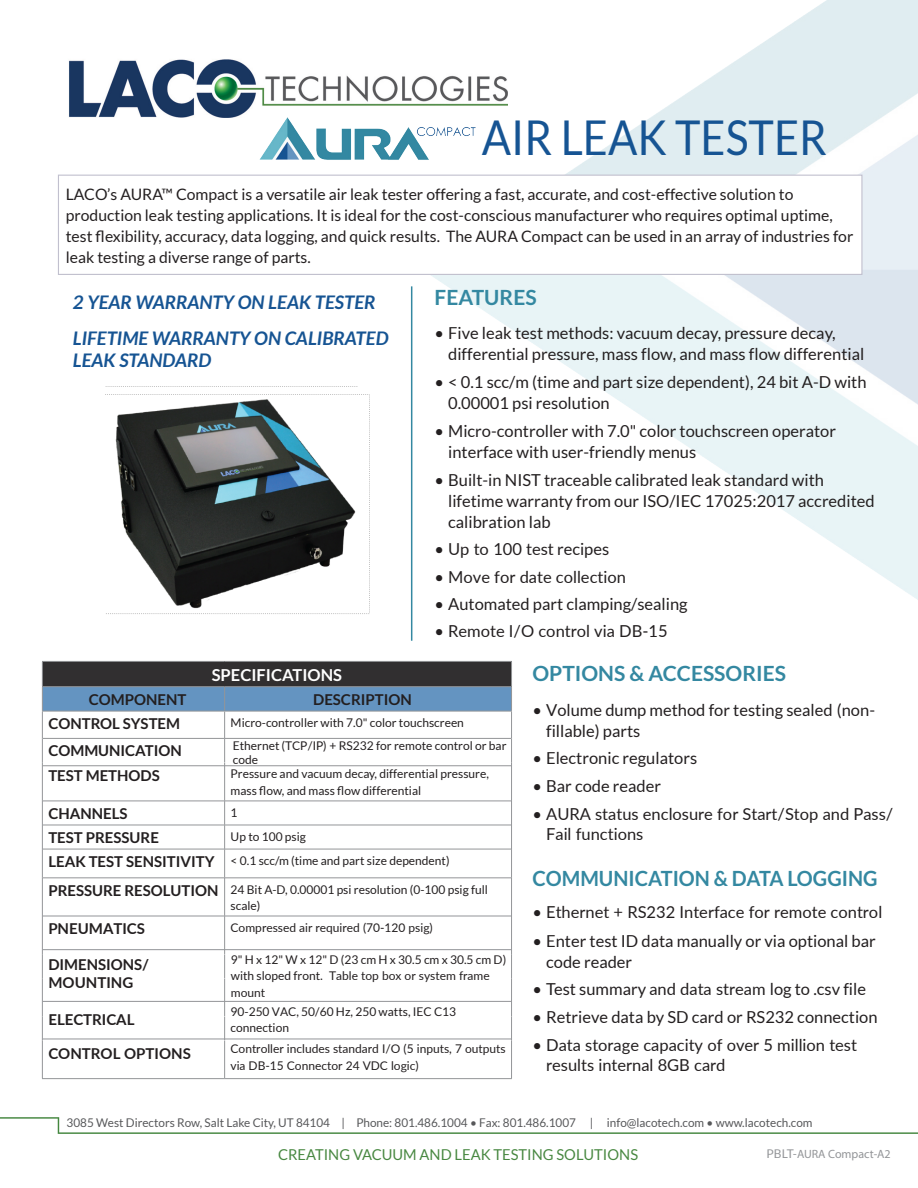
<style>
.page{position:relative;width:918px;height:1188px;background:#fff}
.page>*{position:absolute;margin:0;border:0;box-sizing:border-box;transform-origin:0 0}
.t1{font:48px "Lato";color:#165493;scale:.9 1}
.Heading_1{font:700 21px "Lato";color:#3488a1}
.Heading_1-2{font:700 21px "Lato";color:#3488a1;scale:.95 1}
.Heading_1-3{font:italic 700 18.75px/22.5px "Lato";color:#165493}
.t2{font:16.5px/21px "Lato";color:#231f20}
.Table_Header{font:700 16.5px "Lato";color:#fff}
.Body{font:15.75px/21px "Lato";color:#231f20}
.Table_Header_-_Blue{font:700 15px/18px "Lato";color:#231f20}
.t3{font:15px "Lato";color:#488841}
.Table_Subhead{font:700 15px "Lato";color:#231f20}
.Table_Body{font:12px/16.5px "Lato";color:#231f20}
.t4{font:12px "Lato";color:#57585a}
.doc_control{font:12px "Myriad Pro";color:#939598}
.s1{font-family:"Lato"}
</style>
<div class="page">
<img style="left:69px;top:59px;width:345px;height:59px">
<img style="left:414px;top:0;width:504px;height:600px">
<div style="left:58px;top:175px;width:804px;height:99px;background:#fff"></div>
<div style="left:58px;top:175px;width:804px;height:100px;border:1px solid #c1c0ce"></div>
<hr style="left:42px;top:661px;width:183px;height:1px;background:#939598">
<hr style="left:225px;top:661px;width:287px;height:1px;background:#939598">
<hr style="left:42px;top:763px;width:1px;height:38px;background:#939598">
<hr style="left:511px;top:763px;width:1px;height:38px;background:#939598">
<svg style="left:42px;top:801px;width:1px;height:77px"></svg>
<svg style="left:511px;top:801px;width:1px;height:77px"></svg>
<hr style="left:42px;top:878px;width:1px;height:38px;background:#939598">
<hr style="left:511px;top:878px;width:1px;height:38px;background:#939598">
<hr style="left:42px;top:916px;width:1px;height:38px;background:#939598">
<hr style="left:511px;top:916px;width:1px;height:38px;background:#939598">
<svg style="left:42px;top:954px;width:1px;height:24px"></svg>
<svg style="left:511px;top:954px;width:1px;height:24px"></svg>
<hr style="left:42px;top:978px;width:1px;height:38px;background:#939598">
<hr style="left:511px;top:978px;width:1px;height:38px;background:#939598">
<svg style="left:42px;top:1016px;width:1px;height:24px"></svg>
<svg style="left:511px;top:1016px;width:1px;height:24px"></svg>
<hr style="left:42px;top:1040px;width:1px;height:38px;background:#939598">
<hr style="left:511px;top:1040px;width:1px;height:38px;background:#939598">
<hr style="left:43px;top:766px;width:182px;height:1px;background:#939598">
<hr style="left:225px;top:766px;width:286px;height:1px;background:#939598">
<hr style="left:224px;top:763px;width:1px;height:38px;background:#939598">
<hr style="left:43px;top:801px;width:182px;height:1px;background:#939598">
<hr style="left:225px;top:801px;width:286px;height:1px;background:#939598">
<hr style="left:43px;top:825px;width:182px;height:1px;background:#939598">
<hr style="left:225px;top:825px;width:286px;height:1px;background:#939598">
<hr style="left:43px;top:849px;width:182px;height:1px;background:#939598">
<hr style="left:225px;top:849px;width:286px;height:1px;background:#939598">
<svg style="left:224px;top:801px;width:1px;height:77px"></svg>
<hr style="left:43px;top:878px;width:182px;height:1px;background:#939598">
<hr style="left:225px;top:878px;width:286px;height:1px;background:#939598">
<hr style="left:224px;top:878px;width:1px;height:38px;background:#939598">
<hr style="left:43px;top:916px;width:182px;height:1px;background:#939598">
<hr style="left:225px;top:916px;width:286px;height:1px;background:#939598">
<hr style="left:224px;top:916px;width:1px;height:38px;background:#939598">
<hr style="left:43px;top:949px;width:182px;height:1px;background:#939598">
<hr style="left:225px;top:949px;width:286px;height:1px;background:#939598">
<svg style="left:224px;top:954px;width:1px;height:24px"></svg>
<hr style="left:224px;top:978px;width:1px;height:38px;background:#939598">
<hr style="left:43px;top:1001px;width:182px;height:1px;background:#939598">
<hr style="left:225px;top:1001px;width:286px;height:1px;background:#939598">
<svg style="left:224px;top:1017px;width:1px;height:22px"></svg>
<hr style="left:43px;top:1039px;width:182px;height:1px;background:#939598">
<hr style="left:225px;top:1039px;width:286px;height:1px;background:#939598">
<hr style="left:224px;top:1041px;width:1px;height:37px;background:#939598">
<hr style="left:42px;top:1078px;width:183px;height:1px;background:#939598">
<hr style="left:225px;top:1078px;width:287px;height:1px;background:#939598">
<svg style="left:42px;top:662px;width:470px;height:101px"></svg>
<hr style="left:42px;top:711px;width:183px;height:1px;background:#939598">
<hr style="left:225px;top:711px;width:287px;height:1px;background:#939598">
<img style="left:260px;top:111px;width:216px;height:54px">
<hr style="left:411px;top:286px;width:1px;height:355px;background:#3488a1">
<svg style="left:0;top:1117px;width:918px;height:17px"></svg>
<img style="left:105px;top:394px;width:265px;height:220px">
<p class="t1" style="left:482px;top:111px;width:385px">AIR LEAK TESTER</p>
<p class="Body" style="left:66px;top:183px;width:789px">LACO’s AURA™ Compact is a versatile air leak tester offering a fast, accurate, and cost-effective solution to production leak testing applications. It is ideal for the cost-conscious manufacturer who requires optimal uptime, test flexibility, accuracy, data logging, and quick results. The AURA Compact can be used in an array of industries for leak testing a diverse range of parts.</p>
<p class="Heading_1-3" style="left:73px;top:291px;width:304px">2 YEAR WARRANTY ON LEAK TESTER</p>
<p class="Heading_1-3" style="left:73px;top:327px;width:317px">LIFETIME WARRANTY ON CALIBRATED<br>LEAK STANDARD</p>
<p class="Heading_1" style="left:435px;top:285px;width:103px">FEATURES</p>
<p class="t2" style="left:448px;top:323px;width:418px;text-indent:-14px">• Five leak test methods: vacuum decay, pressure decay, differential pressure, mass flow, and mass flow differential</p>
<p class="t2" style="left:448px;top:371px;width:420px;text-indent:-14px">• &lt; 0.1 scc/m (time and part size dependent), 24 bit A-D with<br>0.00001 psi resolution</p>
<p class="t2" style="left:448px;top:420px;width:389px;text-indent:-14px">• Micro-controller with 7.0" color touchscreen operator interface with user-friendly menus</p>
<p class="t2" style="left:448px;top:469px;width:428px;text-indent:-14px">• Built-in NIST traceable calibrated leak standard with lifetime warranty from our ISO/IEC 17025:2017 accredited calibration lab</p>
<p class="t2" style="left:435px;top:539px;width:176px">• Up to 100 test recipes</p>
<p class="t2" style="left:435px;top:566px;width:193px">• Move for date collection</p>
<p class="t2" style="left:435px;top:593px;width:254px">• Automated part clamping/sealing</p>
<p class="t2" style="left:435px;top:621px;width:234px">• Remote I/O control via DB-15</p>
<p class="Table_Header" style="left:212px;top:665px;width:132px">SPECIFICATIONS</p>
<p class="Table_Subhead" style="left:89px;top:691px;width:99px">COMPONENT</p>
<p class="Table_Subhead" style="left:313px;top:691px;width:100px">DESCRIPTION</p>
<p class="Table_Header_-_Blue" style="left:48px;top:715px;width:133px">CONTROL SYSTEM</p>
<p class="Table_Body" style="left:231px;top:714px;width:235px">Micro-controller with 7.0" color touchscreen</p>
<p class="Table_Header_-_Blue" style="left:48px;top:742px;width:135px">COMMUNICATION</p>
<p class="Table_Body" style="left:233px;top:738px;width:275px;line-height:14.4px">Ethernet (TCP/IP) + RS232 for remote control or bar code</p>
<p class="Table_Header_-_Blue" style="left:48px;top:766px;width:113px">TEST METHODS</p>
<p class="Table_Body" style="left:231px;top:766px;width:260px">Pressure and vacuum decay, differential pressure, mass flow, and mass flow differential</p>
<p class="Table_Header_-_Blue" style="left:48px;top:804px;width:81px">CHANNELS</p>
<p class="Table_Body" style="left:231px;top:804px;width:8px">1</p>
<p class="Table_Header_-_Blue" style="left:48px;top:828px;width:112px">TEST PRESSURE</p>
<p class="Table_Body" style="left:231px;top:828px;width:77px">Up to 100 psig</p>
<p class="Table_Header_-_Blue" style="left:48px;top:852px;width:168px">LEAK TEST SENSITIVITY</p>
<p class="Table_Body" style="left:231px;top:852px;width:221px">&lt; 0.1 scc/m (time and part size dependent)</p>
<p class="Table_Header_-_Blue" style="left:48px;top:881px;width:172px">PRESSURE RESOLUTION</p>
<p class="Table_Body" style="left:231px;top:881px;width:259px">24 Bit A-D, 0.00001 psi resolution (0-100 psig full scale)</p>
<p class="Table_Header_-_Blue" style="left:48px;top:919px;width:98px">PNEUMATICS</p>
<p class="Table_Body" style="left:231px;top:919px;width:204px">Compressed air required (70-120 psig)</p>
<p class="Table_Header_-_Blue" style="left:48px;top:955px;width:102px">DIMENSIONS/<br>MOUNTING</p>
<p class="Table_Body" style="left:231px;top:951px;width:277px">9" H x 12" W x 12" D (23 cm H x 30.5 cm x 30.5 cm D) with sloped front. Table top box or system frame mount</p>
<p class="Table_Header_-_Blue" style="left:48px;top:1010px;width:88px">ELECTRICAL</p>
<p class="Table_Header_-_Blue" style="left:48px;top:1043px;width:144px">CONTROL OPTIONS</p>
<p class="Table_Body" style="left:231px;top:1003px;width:227px">90-250 VAC, 50/60 Hz, 250 watts, IEC C13 connection</p>
<p class="Table_Body" style="left:231px;top:1040px;width:277px">Controller includes standard I/O (5 inputs, 7 outputs via DB-15 Connector 24 VDC logic)</p>
<p class="Heading_1" style="left:532px;top:661px;width:255px">OPTIONS &amp; ACCESSORIES</p>
<p class="t2" style="left:546px;top:699px;width:330px;text-indent:-14px">• Volume dump method for testing sealed (non&shy;fillable) parts</p>
<p class="t2" style="left:533px;top:748px;width:166px">• Electronic regulators</p>
<p class="t2" style="left:533px;top:776px;width:130px">• Bar code reader</p>
<p class="t2" style="left:546px;top:804px;width:349px;line-height:19.8px;text-indent:-14px">• AURA status enclosure for Start/Stop and Pass/<br>Fail functions</p>
<p class="Heading_1-2" style="left:532px;top:867px;width:365px">COMMUNICATION &amp; DATA LOGGING</p>
<p class="t2" style="left:533px;top:901px;width:351px">• Ethernet + RS232 Interface for remote control</p>
<p class="t2" style="left:546px;top:930px;width:331px;text-indent:-14px">• Enter test ID data manually or via optional bar code reader</p>
<p class="t2" style="left:533px;top:979px;width:335px">• Test summary and data stream log to .csv file</p>
<p class="t2" style="left:533px;top:1007px;width:346px">• Retrieve data by SD card or RS232 connection</p>
<p class="t2" style="left:546px;top:1035px;width:312px;line-height:19.8px;text-indent:-14px">• Data storage capacity of over 5 million test results internal 8GB card</p>
<p class="t4" style="left:67px;top:1116px;width:748px">3085 West Directors Row, Salt Lake City, UT 84104 | Phone: 801.486.1004 • Fax: 801.486.1007 | info@lacotech.com • www.lacotech.com</p>
<p class="t3" style="left:278px;top:1146px;width:362px">CREATING VACUUM AND LEAK TESTING SOLUTIONS</p>
<p class="doc_control" style="left:767px;top:1147px;width:126px"><span class="s1">PBLT-</span>AURA Compact-A2</p>
</div>
